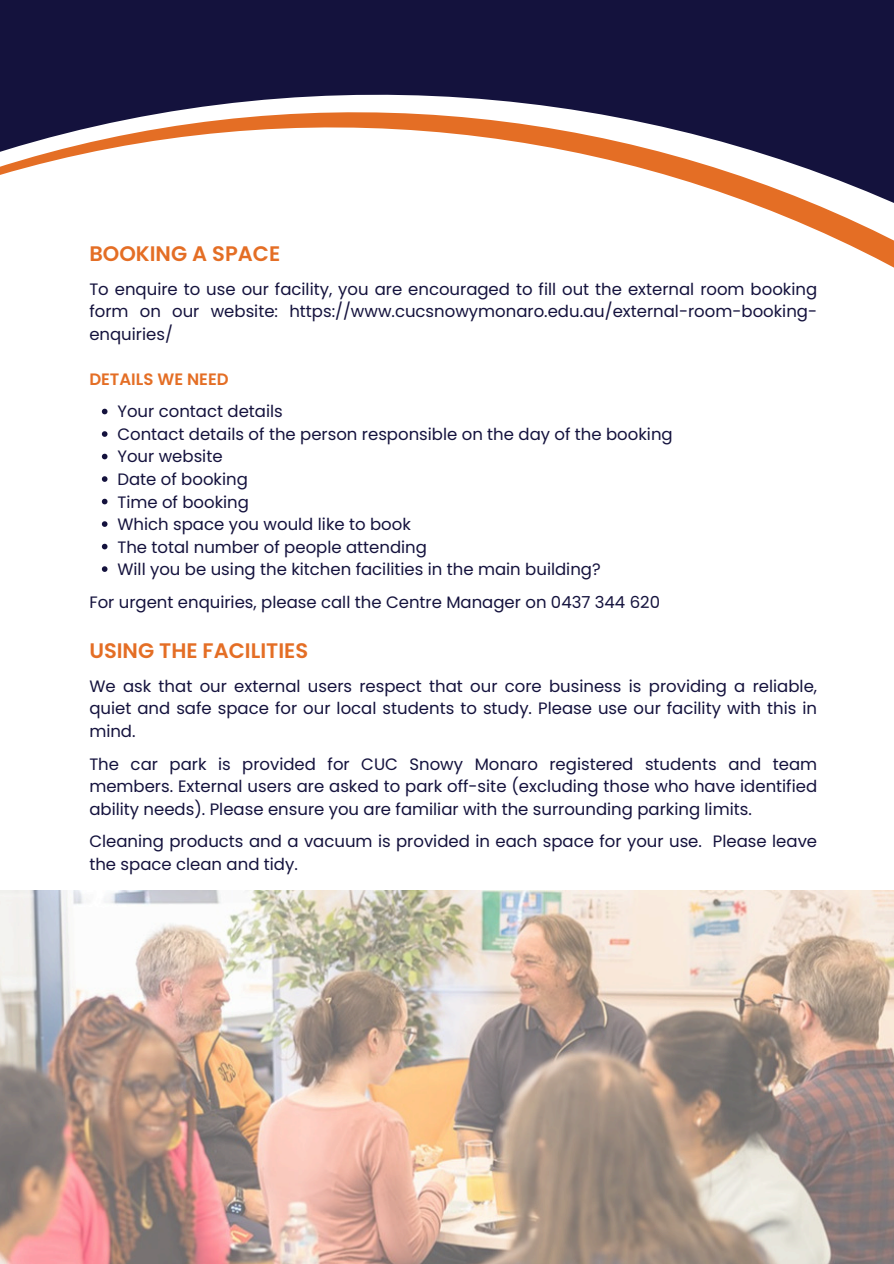
<style>
.page{position:relative;width:894px;height:1264px;background:#fff}
.page>*{position:absolute;margin:0;border:0;box-sizing:border-box;transform-origin:0 0}
.t1{font:600 21px "Poppins";color:#e46e25}
.t2{font:16.5px/22.5px "Poppins";color:#14123d;text-align:justify}
.t3{font:600 16.5px "Poppins";color:#e46e25}
</style>
<div class="page">
<svg style="left:0;top:0;width:893px;height:571px"></svg>
<img style="left:0;top:890px;width:893px;height:373px">
<svg style="left:102px;top:409px;width:5px;height:5px"></svg>
<svg style="left:102px;top:431px;width:5px;height:6px"></svg>
<svg style="left:102px;top:454px;width:5px;height:5px"></svg>
<svg style="left:102px;top:476px;width:5px;height:6px"></svg>
<svg style="left:102px;top:499px;width:5px;height:5px"></svg>
<svg style="left:102px;top:521px;width:5px;height:6px"></svg>
<svg style="left:102px;top:544px;width:5px;height:5px"></svg>
<svg style="left:102px;top:566px;width:5px;height:6px"></svg>
<p class="t1" style="left:89px;top:239px;width:192px">BOOKING A SPACE</p>
<p class="t2" style="left:89px;top:278px;width:729px">To enquire to use our facility, you are encouraged to fill out the external room booking form on our website: https://www.cucsnowymonaro.edu.au/external-room-booking&shy;enquiries/</p>
<p class="t3" style="left:89px;top:367px;width:141px">DETAILS WE NEED</p>
<h1 class="t2" style="left:117px;top:400px;width:167px">Your contact details</h1>
<p class="t2" style="left:117px;top:423px;width:556px">Contact details of the person responsible on the day of the booking</p>
<h2 class="t2" style="left:117px;top:445px;width:107px">Your website</h2>
<p class="t2" style="left:117px;top:468px;width:132px">Date of booking</p>
<p class="t2" style="left:117px;top:490px;width:133px">Time of booking</p>
<p class="t2" style="left:117px;top:513px;width:295px">Which space you would like to book</p>
<p class="t2" style="left:117px;top:535px;width:311px">The total number of people attending</p>
<p class="t2" style="left:117px;top:558px;width:484px">Will you be using the kitchen facilities in the main building?</p>
<p class="t2" style="left:89px;top:590px;width:572px">For urgent enquiries, please call the Centre Manager on 0437 344 620</p>
<p class="t1" style="left:89px;top:636px;width:220px">USING THE FACILITIES</p>
<p class="t2" style="left:89px;top:675px;width:729px">We ask that our external users respect that our core business is providing a reliable, quiet and safe space for our local students to study. Please use our facility with this in mind.</p>
<p class="t2" style="left:89px;top:752px;width:729px">The car park is provided for CUC Snowy Monaro registered students and team members. External users are asked to park off-site (excluding those who have identified ability needs). Please ensure you are familiar with the surrounding parking limits.</p>
<h1 class="t2" style="left:89px;top:830px;width:729px">Cleaning products and a vacuum is provided in each space for your use. Please leave the space clean and tidy.</h1>
</div>
